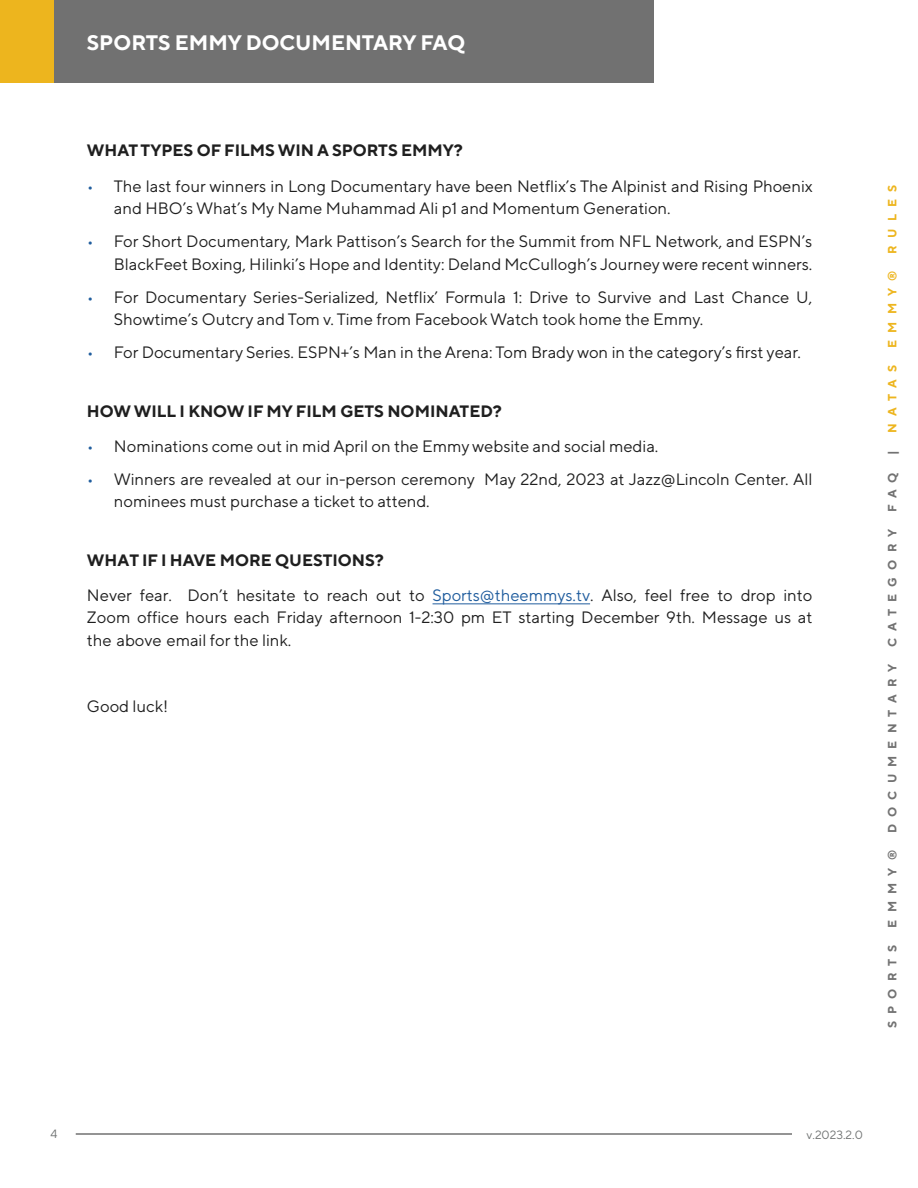
<style>
.page{position:relative;width:918px;height:1188px;background:#fff}
.page>*{position:absolute;margin:0;border:0;box-sizing:border-box;transform-origin:0 0}
.t1{font:700 21px "TT Norms Pro";color:#fff}
.t2{font:16.5px/22.5px "TT Norms Pro";color:#1f1f1f}
.t3{font:700 16.5px "TT Norms Pro";color:#1f1f1f}
.t4{font:700 12px "TT Norms Pro";letter-spacing:.6em;color:#727272}
.t5{font:700 12px "TT Norms Pro";letter-spacing:.6em;color:#edb51e}
.t6{font:12px "TT Norms Pro";color:#707373}
.s1{color:#215e9e}
.s2{font-weight:700}
.s3{color:#205d9e}
</style>
<div class="page">
<hr style="left:76px;top:1133px;width:716px;height:2px;background:#727272">
<div style="left:0;top:0;width:54px;height:83px;background:#edb51e"></div>
<div style="left:54px;top:0;width:599px;height:83px;background:#717171"></div>
<hr style="left:433px;top:603px;width:157px;height:1px;background:#205d9e">
<p class="t1" style="left:87px;top:29px;width:380px">SPORTS EMMY DOCUMENTARY FAQ</p>
<p class="t3" style="left:87px;top:140px;width:377px">WHAT TYPES OF FILMS WIN A SPORTS EMMY?</p>
<p class="t2" style="left:114px;top:174px;width:700px;text-indent:-27px"><span class="s1">•</span> ●The last four winners in Long Documentary have been Netflix’s The Alpinist and Rising Phoenix and HBO’s What’s My Name Muhammad Ali p1 and Momentum Generation.</p>
<p class="t2" style="left:87px;top:229px;width:727px;text-align:right"><span class="s1">•</span> For Short Documentary, Mark Pattison’s Search for the Summit from NFL Network, and ESPN’s<br>BlackFeet Boxing, Hilinki’s Hope and Identity: Deland McCullogh’s Journey were recent winners.</p>
<p class="t2" style="left:114px;top:285px;width:700px;text-indent:-27px"><span class="s1">•</span> For Documentary Series-Serialized, Netflix’ Formula 1: Drive to Survive and Last Chance U,<br>Showtime’s Outcry and Tom v. Time from Facebook Watch took home the Emmy.</p>
<p class="t2" style="left:87px;top:340px;width:715px"><span class="s1">•</span> For Documentary Series. ESPN+’s Man in the Arena: Tom Brady won in the category’s first year.</p>
<p class="t3" style="left:87px;top:400px;width:416px">HOW WILL I KNOW IF MY FILM GETS NOMINATED?</p>
<p class="t2" style="left:87px;top:434px;width:573px"><span class="s1">•</span> ●Nominations come out in mid April on the Emmy website and social media.</p>
<p class="t2" style="left:114px;top:467px;width:700px;text-indent:-27px"><span class="s1">•</span> Winners are revealed at our in-person ceremony May 22nd, 2023 at Jazz@Lincoln Center. All nominees must purchase a ticket to attend.</p>
<p class="t2" style="left:87px;top:542px;width:727px;line-height:35.1px"><span class="s2">WHAT IF I HAVE MORE QUESTIONS?<br></span>Never fear. Don’t hesitate to reach out to <span class="s3">Sports@theemmys.tv</span>. Also, feel free to drop into</p>
<p class="t2" style="left:87px;top:606px;width:727px">Zoom office hours each Friday afternoon 1-2:30 pm ET starting December 9th. Message us at the above email for the link.</p>
<p class="t2" style="left:87px;top:694px;width:83px">Good luck!</p>
<p class="t5" style="left:884px;top:254px;width:70px;rotate:-90deg">RULES</p>
<p class="t5" style="left:884px;top:348px;width:79px;rotate:-90deg">EMMY®</p>
<p class="t5" style="left:884px;top:433px;width:70px;rotate:-90deg">NATAS</p>
<p class="t4" style="left:884px;top:455px;width:6px;rotate:-90deg">|</p>
<p class="t4" style="left:884px;top:512px;width:41px;rotate:-90deg">FAQ</p>
<p class="t4" style="left:884px;top:647px;width:120px;rotate:-90deg">CATEGORY</p>
<p class="t4" style="left:884px;top:833px;width:171px;rotate:-90deg">DOCUMENTARY</p>
<p class="t4" style="left:884px;top:928px;width:79px;rotate:-90deg">EMMY®</p>
<p class="t4" style="left:884px;top:1028px;width:85px;rotate:-90deg">SPORTS</p>
<p class="t6" style="left:50px;top:1126px;width:9px">4</p>
<p class="t6" style="left:807px;top:1127px;width:58px">v.2023.2.0</p>
</div>
